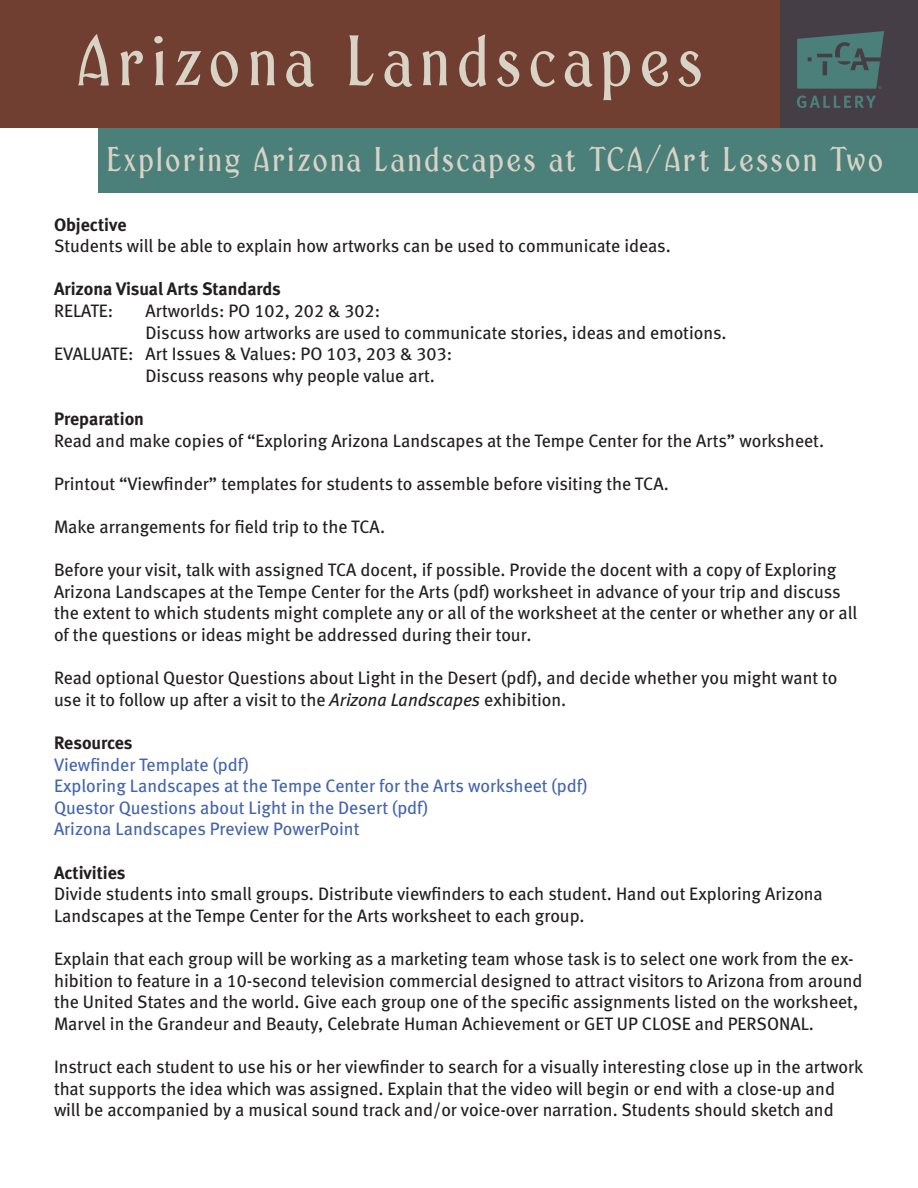
<style>
.page{position:relative;width:918px;height:1188px;background:#fff}
.page>*{position:absolute;margin:0;border:0;box-sizing:border-box;transform-origin:0 0}
.t1{font:75px "Blackfriar";letter-spacing:.13em;color:#d9d3c6}
.t2{font:36px "Blackfriar";letter-spacing:.1em;color:#d9d3c6}
.t3{font:18px/21.6px "Meta Book LF";color:#231f20}
.t4{font:18px/21.6px "Meta";color:#4365af}
.t5{font:700 18px "Meta";color:#231f20}
.t6{font:4.2px "Meta Normal";color:#4b7f7a}
.s1{font-style:italic}
</style>
<div class="page">
<div style="left:768px;top:0;width:150px;height:128px;background:#453e46"></div>
<div style="left:0;top:0;width:779px;height:128px;background:#703f32"></div>
<div style="left:98px;top:128px;width:820px;height:65px;background:#4b7f7a"></div>
<svg style="left:797px;top:31px;width:87px;height:58px"></svg>
<svg style="left:797px;top:96px;width:79px;height:12px"></svg>
<h1 class="t1" style="left:78px;top:20px;width:625px">Arizona Landscapes</h1>
<p class="t6" style="left:878px;top:86px;width:5px">®</p>
<h2 class="t2" style="left:108px;top:140px;width:777px">Exploring Arizona Landscapes at TCA/Art Lesson Two</h2>
<p class="t5" style="left:54px;top:213px;width:74px">Objective</p>
<p class="t3" style="left:54px;top:235px;width:618px">Students will be able to explain how artworks can be used to communicate ideas.</p>
<p class="t5" style="left:54px;top:278px;width:228px">Arizona Visual Arts Standards</p>
<p class="t3" style="left:54px;top:299px;width:61px">RELATE:</p>
<p class="t3" style="left:145px;top:299px;width:236px">Artworlds: PO 102, 202 &amp; 302:</p>
<p class="t3" style="left:145px;top:321px;width:583px">Discuss how artworks are used to communicate stories, ideas and emotions.</p>
<p class="t3" style="left:54px;top:343px;width:400px">EVALUATE: Art Issues &amp; Values: PO 103, 203 &amp; 303:</p>
<p class="t3" style="left:145px;top:364px;width:291px">Discuss reasons why people value art.</p>
<p class="t5" style="left:54px;top:407px;width:92px">Preparation</p>
<p class="t3" style="left:54px;top:429px;width:772px">Read and make copies of “Exploring Arizona Landscapes at the Tempe Center for the Arts” worksheet.</p>
<p class="t3" style="left:54px;top:472px;width:616px">Printout “Viewfinder” templates for students to assemble before visiting the TCA.</p>
<p class="t3" style="left:54px;top:515px;width:333px">Make arrangements for field trip to the TCA.</p>
<p class="t3" style="left:54px;top:559px;width:805px">Before your visit, talk with assigned TCA docent, if possible. Provide the docent with a copy of Exploring Arizona Landscapes at the Tempe Center for the Arts (pdf) worksheet in advance of your trip and discuss the extent to which students might complete any or all of the worksheet at the center or whether any or all of the questions or ideas might be addressed during their tour.</p>
<p class="t3" style="left:54px;top:667px;width:785px">Read optional Questor Questions about Light in the Desert (pdf), and decide whether you might want to use it to follow up after a visit to the <span class="s1">Arizona Landscapes</span> exhibition.</p>
<p class="t5" style="left:54px;top:731px;width:80px">Resources</p>
<p class="t4" style="left:54px;top:753px;width:535px">Viewfinder Template (pdf)<br>Exploring Landscapes at the Tempe Center for the Arts worksheet (pdf)<br>Questor Questions about Light in the Desert (pdf)<br>Arizona Landscapes Preview PowerPoint</p>
<p class="t5" style="left:54px;top:861px;width:73px">Activities</p>
<p class="t3" style="left:54px;top:883px;width:770px">Divide students into small groups. Distribute viewfinders to each student. Hand out Exploring Arizona<br>Landscapes at the Tempe Center for the Arts worksheet to each group.</p>
<p class="t3" style="left:54px;top:947px;width:810px">Explain that each group will be working as a marketing team whose task is to select one work from the ex&shy;hibition to feature in a 10-second television commercial designed to attract visitors to Arizona from around the United States and the world. Give each group one of the specific assignments listed on the worksheet, Marvel in the Grandeur and Beauty, Celebrate Human Achievement or GET UP CLOSE and PERSONAL.</p>
<p class="t3" style="left:54px;top:1055px;width:811px">Instruct each student to use his or her viewfinder to search for a visually interesting close up in the artwork that supports the idea which was assigned. Explain that the video will begin or end with a close-up and will be accompanied by a musical sound track and/or voice-over narration. Students should sketch and</p>
</div>
